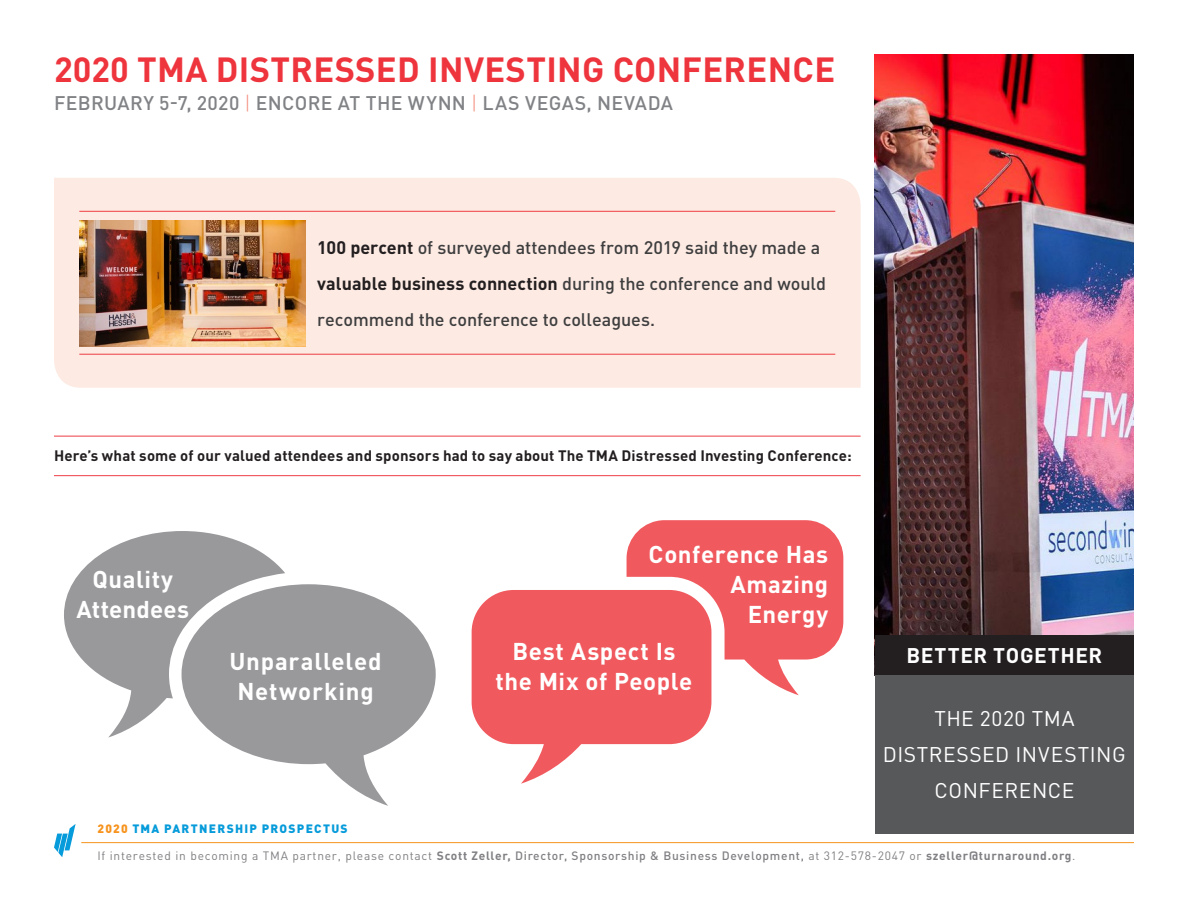
<style>
.page{position:relative;width:1188px;height:918px;background:#fff}
.page>*{position:absolute;margin:0;border:0;box-sizing:border-box;transform-origin:0 0}
.t1{font:700 34.5px "DINOT";letter-spacing:.01em;color:#ee343d}
.t2{font:700 24px/30px "DINOT";letter-spacing:.025em;color:#fff;text-align:center}
.t3{font:21px "DINOT";letter-spacing:.025em;color:#fff}
.t4{font:700 21px "DINOT";letter-spacing:.03em;color:#fff}
.Sub-Header{font:500 19.5px "DINOT";letter-spacing:.015em;color:#808285}
.t5{font:500 18px/36px "DINOT";letter-spacing:-.005em;color:#3e3e3f}
.Body{font:700 15px "DINOT";letter-spacing:.01em;color:#231f20}
.t6{font:12px "DINOT";letter-spacing:.06em;color:#808084}
.t7{font:900 12px "DINOT";letter-spacing:.105em;color:#069bda}
.s1{font-weight:300;color:#f48c79}
.s2{font-weight:700;color:#231f20}
.s3{color:#f7931d}
.s4{font-weight:700}
.s5{font-weight:500}
</style>
<div class="page">
<hr style="left:81px;top:842px;width:1053px;height:1px;background:#f7931d">
<svg style="left:54px;top:824px;width:22px;height:33px"></svg>
<div style="left:54px;top:178px;width:807px;height:210px;background:#fdeae3"></div>
<img style="left:875px;top:54px;width:258px;height:581px">
<div style="left:875px;top:635px;width:258px;height:198px;background:#231f20"></div>
<div style="left:875px;top:675px;width:258px;height:158px;background:#57585a"></div>
<hr style="left:54px;top:475px;width:807px;height:1px;background:#ee3d43">
<hr style="left:54px;top:436px;width:807px;height:1px;background:#ee3d43">
<hr style="left:79px;top:354px;width:756px;height:1px;background:#ee3d43">
<hr style="left:79px;top:211px;width:756px;height:1px;background:#ee3d43">
<svg style="left:472px;top:520px;width:371px;height:264px;fill:#f05a5f"></svg>
<svg style="left:64px;top:531px;width:372px;height:275px;fill:#99999c"></svg>
<img style="left:79px;top:220px;width:226px;height:127px">
<p class="t1" style="left:54px;top:46px;width:783px">2020 TMA DISTRESSED INVESTING CONFERENCE</p>
<p class="Sub-Header" style="left:54px;top:91px;width:621px">FEBRUARY 5-7, 2020 <span class="s1">|</span> ENCORE AT THE WYNN <span class="s1">|</span> LAS VEGAS, NEVADA</p>
<p class="t5" style="left:317px;top:229px;width:510px"><span class="s2">100 percent</span> of surveyed attendees from 2019 said they made a <span class="s2">valuable business connection</span> during the conference and would recommend the conference to colleagues.</p>
<p class="Body" style="left:54px;top:445px;width:799px">Here’s what some of our valued attendees and sponsors had to say about The TMA Distressed Investing Conference:</p>
<p class="t2" style="left:76px;top:564px;width:114px">Quality<br>Attendees</p>
<p class="t2" style="left:229px;top:646px;width:154px">Unparalleled</p>
<p class="t2" style="left:237px;top:676px;width:138px">Networking</p>
<p class="t7" style="left:98px;top:821px;width:252px"><span class="s3">2020</span> TMA PARTNERSHIP PROSPECTUS</p>
<p class="t2" style="left:649px;top:539px;width:181px">Conference Has</p>
<p class="t2" style="left:730px;top:569px;width:99px">Amazing</p>
<p class="t2" style="left:748px;top:599px;width:82px">Energy</p>
<p class="t2" style="left:496px;top:635px;width:198px">Best Aspect Is the Mix of People</p>
<p class="t4" style="left:907px;top:642px;width:197px">BETTER TOGETHER</p>
<p class="t3" style="left:934px;top:705px;width:142px">THE 2020 TMA</p>
<p class="t3" style="left:883px;top:741px;width:244px">DISTRESSED INVESTING</p>
<p class="t3" style="left:935px;top:777px;width:141px">CONFERENCE</p>
<p class="t6" style="left:98px;top:848px;width:979px">If interested in becoming a TMA partner, please contact <span class="s4">Scott Zeller,</span> <span class="s5">Director, Sponsorship &amp; Business Development,</span> at 312-578-2047 or <span class="s4">szeller@turnaround.org</span>.</p>
</div>
